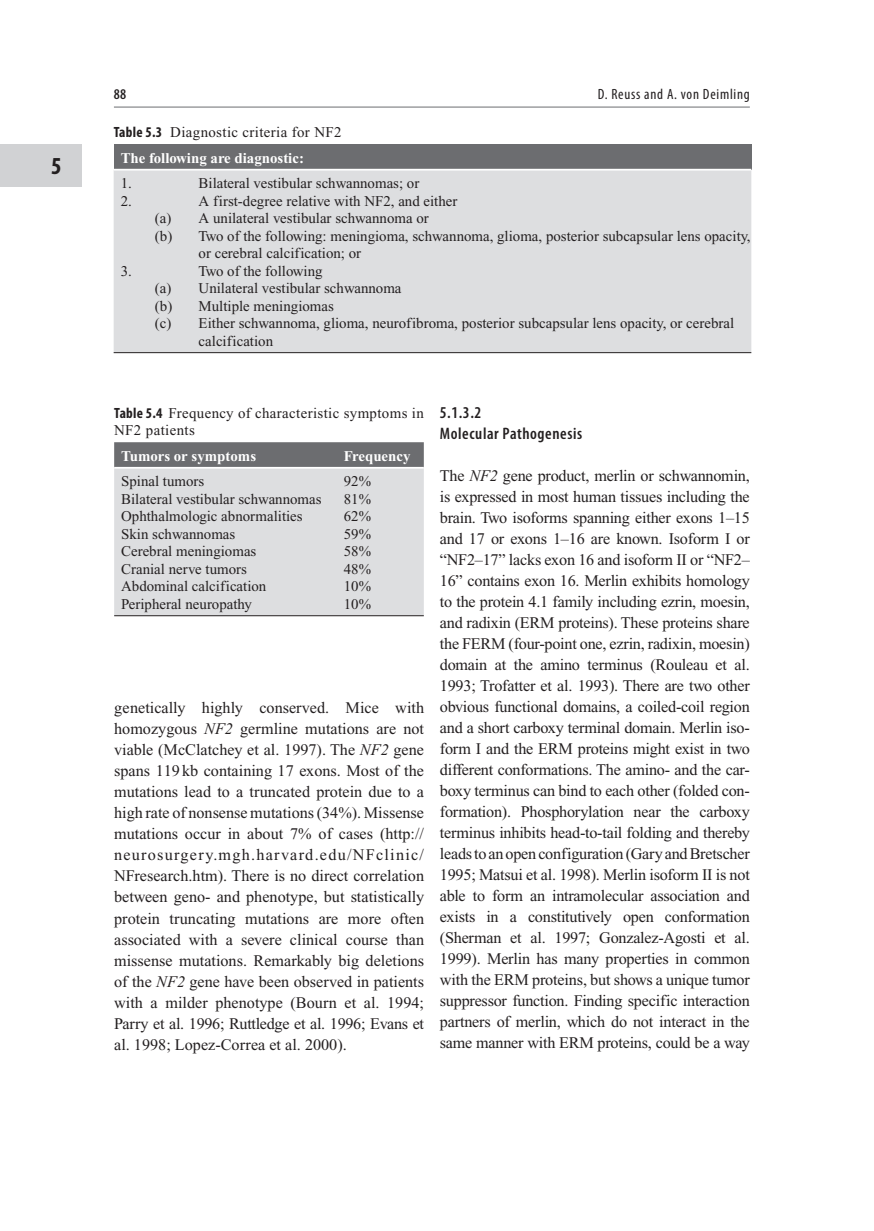
<style>
.page{position:relative;width:874px;height:1231px;background:#fff}
.page>*{position:absolute;margin:0;border:0;box-sizing:border-box;transform-origin:0 0}
.t1{font:700 condensed 24.5px "Myriad Pro";color:#231f20}
.t2{font:600 condensed 16.62px/21px "Myriad Pro";letter-spacing:.035em;color:#231f20}
.t3{font:16.1px/21px "Times";letter-spacing:-.015em;color:#231f20;text-align:justify}
.t4{font:14.88px "Times";color:#231f20}
.t5{font:14.88px/25.4px "Times";letter-spacing:.025em;color:#231f20}
.t6{font:700 14.88px "Times";color:#fff}
.t7{font:condensed 14.88px "Myriad Pro";letter-spacing:.05em;color:#231f20}
.t8{font:600 condensed 14.88px "Myriad Pro";color:#231f20}
.s1{font-family:"Myriad Pro";font-weight:700;font-stretch:condensed}
.s2{font-weight:700;color:#fff}
.s3{font-style:italic}
</style>
<div class="page">
<hr style="left:114px;top:107px;width:635px;height:1px;background:#6c6d70">
<div style="left:0;top:144px;width:82px;height:42px;background:#d1d2d4"></div>
<svg style="left:114px;top:442px;width:309px;height:25px;background:#6d6e71"></svg>
<div style="left:114px;top:468px;width:309px;height:147px;background:#dddee0"></div>
<hr style="left:114px;top:615px;width:309px;height:1px;background:#231f20">
<div style="left:114px;top:144px;width:637px;height:26px;background:#6c6d70"></div>
<div style="left:114px;top:170px;width:637px;height:182px;background:#dddee0"></div>
<hr style="left:114px;top:169px;width:637px;height:1px;background:#fff">
<hr style="left:114px;top:352px;width:637px;height:1px;background:#231f20">
<p class="t1" style="left:51px;top:157px;width:12px">5</p>
<p class="t8" style="left:114px;top:88px;width:14px">88</p>
<p class="t7" style="left:597px;top:88px;width:153px">D. Reuss and A. von Deimling</p>
<p class="t5" style="left:121px;top:121px;width:222px;text-indent:-7px"><span class="s1">Table 5.3</span> Diagnostic criteria for NF2<br><span class="s2">The following are diagnostic:<br></span>1.</p>
<p class="t4" style="left:198px;top:178px;width:222px">Bilateral vestibular schwannomas; or</p>
<p class="t4" style="left:121px;top:195px;width:13px">2.</p>
<p class="t4" style="left:198px;top:195px;width:260px">A first-degree relative with NF2, and either</p>
<p class="t4" style="left:155px;top:213px;width:275px">(a) A unilateral vestibular schwannoma or</p>
<p class="t4" style="left:155px;top:230px;width:597px">(b) Two of the following: meningioma, schwannoma, glioma, posterior subcapsular lens opacity,</p>
<p class="t4" style="left:198px;top:248px;width:164px">or cerebral calcification; or</p>
<p class="t4" style="left:121px;top:265px;width:13px">3.</p>
<p class="t4" style="left:198px;top:265px;width:125px">Two of the following</p>
<p class="t4" style="left:155px;top:283px;width:248px">(a) Unilateral vestibular schwannoma</p>
<p class="t4" style="left:155px;top:300px;width:180px">(b) Multiple meningiomas</p>
<p class="t4" style="left:155px;top:318px;width:580px">(c) Either schwannoma, glioma, neurofibroma, posterior subcapsular lens opacity, or cerebral</p>
<p class="t4" style="left:198px;top:335px;width:76px">calcification</p>
<p class="t5" style="left:114px;top:405px;width:311px;line-height:17.5px"><span class="s1">Table 5.4</span> Frequency of characteristic symptoms in<br>NF2 patients</p>
<p class="t6" style="left:121px;top:450px;width:136px">Tumors or symptoms</p>
<p class="t6" style="left:343px;top:450px;width:68px">Frequency</p>
<p class="t4" style="left:121px;top:476px;width:85px">Spinal tumors</p>
<p class="t4" style="left:343px;top:476px;width:29px">92%</p>
<p class="t4" style="left:121px;top:493px;width:202px">Bilateral vestibular schwannomas</p>
<p class="t4" style="left:343px;top:493px;width:29px">81%</p>
<p class="t4" style="left:121px;top:511px;width:183px">Ophthalmologic abnormalities</p>
<p class="t4" style="left:343px;top:511px;width:29px">62%</p>
<p class="t4" style="left:121px;top:528px;width:116px">Skin schwannomas</p>
<p class="t4" style="left:343px;top:528px;width:29px">59%</p>
<p class="t4" style="left:121px;top:546px;width:137px">Cerebral meningiomas</p>
<p class="t4" style="left:343px;top:546px;width:29px">58%</p>
<p class="t4" style="left:121px;top:563px;width:127px">Cranial nerve tumors</p>
<p class="t4" style="left:343px;top:563px;width:29px">48%</p>
<p class="t4" style="left:121px;top:581px;width:147px">Abdominal calcification</p>
<p class="t4" style="left:343px;top:581px;width:29px">10%</p>
<p class="t4" style="left:121px;top:598px;width:132px">Peripheral neuropathy</p>
<p class="t4" style="left:343px;top:598px;width:29px">10%</p>
<p class="t3" style="left:114px;top:699px;width:311px">genetically highly conserved. Mice with homozygous <span class="s3">NF2</span> germline mutations are not viable (McClatchey et al. 1997). The <span class="s3">NF2</span> gene spans 119 kb containing 17 exons. Most of the mutations lead to a truncated protein due to a high rate of nonsense mutations (34%). Missense mutations occur in about 7% of cases (http:// neurosurgery.mgh.harvard.edu/NFclinic/ NFresearch.htm). There is no direct correlation between geno- and phenotype, but statistically protein truncating mutations are more often associated with a severe clinical course than missense mutations. Remarkably big deletions of the <span class="s3">NF2</span> gene have been observed in patients with a milder phenotype (Bourn et al. 1994; Parry et al. 1996; Ruttledge et al. 1996; Evans et al. 1998; Lopez-Correa et al. 2000).</p>
<p class="t2" style="left:439px;top:403px;width:144px">5.1.3.2<br>Molecular Pathogenesis</p>
<p class="t3" style="left:439px;top:466px;width:311px">The <span class="s3">NF2</span> gene product, merlin or schwannomin, is expressed in most human tissues including the brain. Two isoforms spanning either exons 1–15 and 17 or exons 1–16 are known. Isoform I or “NF2–17” lacks exon 16 and isoform II or “NF2– 16” contains exon 16. Merlin exhibits homology to the protein 4.1 family including ezrin, moesin, and radixin (ERM proteins). These proteins share the FERM (four-point one, ezrin, radixin, moesin) domain at the amino terminus (Rouleau et al.<br>1993; Trofatter et al. 1993). There are two other obvious functional domains, a coiled-coil region and a short carboxy terminal domain. Merlin iso&shy;form I and the ERM proteins might exist in two different conformations. The amino- and the car&shy;boxy terminus can bind to each other (folded con&shy;formation). Phosphorylation near the carboxy terminus inhibits head-to-tail folding and thereby leads to an open configuration (Gary and Bretscher 1995; Matsui et al. 1998). Merlin isoform II is not able to form an intramolecular association and exists in a constitutively open conformation (Sherman et al. 1997; Gonzalez-Agosti et al.<br>1999). Merlin has many properties in common with the ERM proteins, but shows a unique tumor suppressor function. Finding specific interaction partners of merlin, which do not interact in the same manner with ERM proteins, could be a way</p>
</div>
